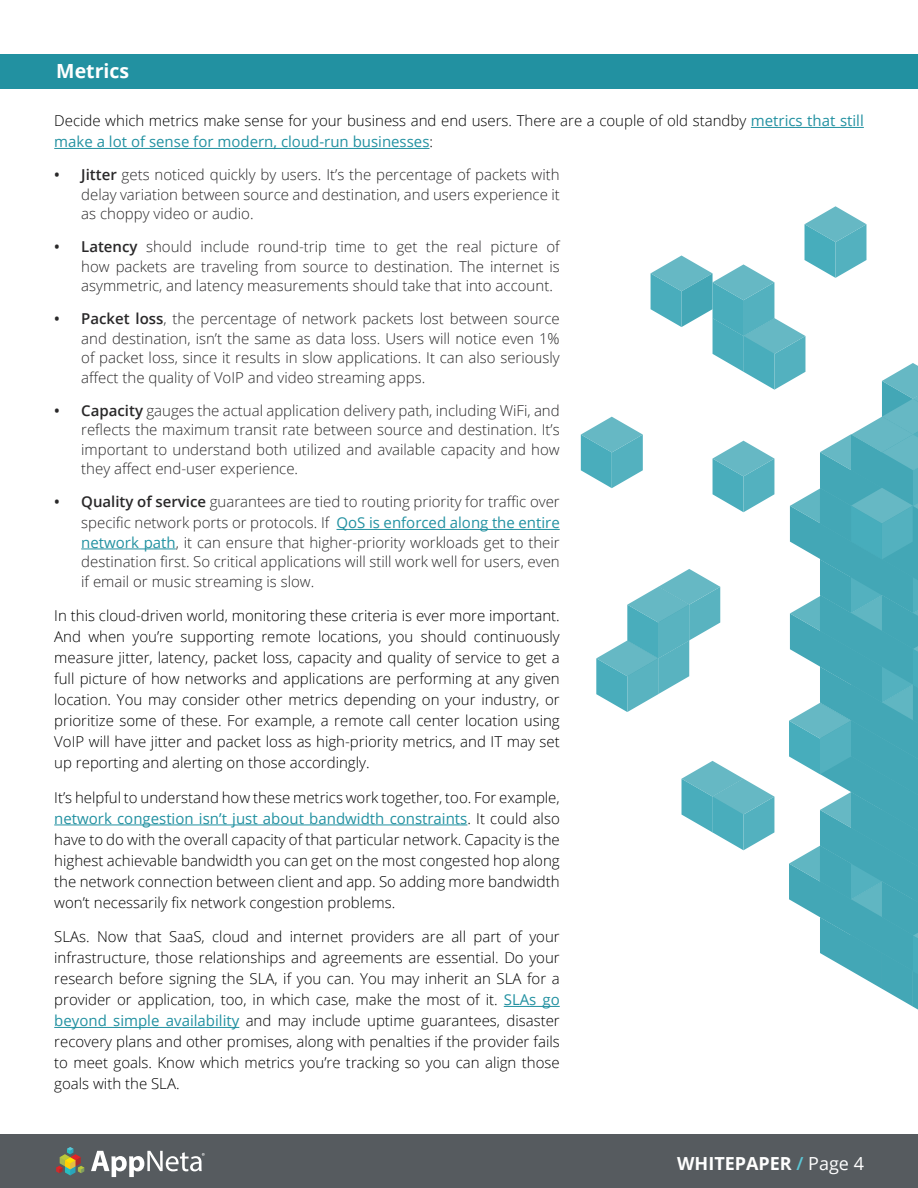
<style>
.page{position:relative;width:918px;height:1188px;background:#fff}
.page>*{position:absolute;margin:0;border:0;box-sizing:border-box;transform-origin:0 0}
.t1{font:700 19.5px "Open Sans";color:#fff}
.t2{font:700 18px "Open Sans";color:#fff}
.t3{font:300 15px/21px "Open Sans";color:#000;text-align:justify}
.t4{font:300 15px/19.5px "Open Sans";color:#292829;text-align:justify}
.s1{font-weight:400;color:#2291a1}
.s2{font-weight:600}
.s3{font-weight:600;color:#5bc7d6}
.s4{font-weight:400}
</style>
<div class="page">
<div style="left:0;top:1134px;width:918px;height:54px;background:#565b5f"></div>
<svg style="left:91px;top:1151px;width:114px;height:26px"></svg>
<svg style="left:56px;top:1147px;width:28px;height:28px"></svg>
<svg style="left:581px;top:206px;width:337px;height:804px"></svg>
<hr style="left:751px;top:127px;width:113px;height:1px;background:#2291a1">
<hr style="left:54px;top:148px;width:375px;height:1px;background:#2291a1">
<hr style="left:337px;top:529px;width:223px;height:1px;background:#2291a1">
<hr style="left:81px;top:549px;width:95px;height:1px;background:#2291a1">
<hr style="left:54px;top:825px;width:413px;height:1px;background:#2291a1">
<hr style="left:504px;top:1006px;width:56px;height:1px;background:#2291a1">
<hr style="left:54px;top:1027px;width:185px;height:1px;background:#2291a1">
<div style="left:0;top:54px;width:918px;height:34px;background:#2291a1"></div>
<h1 class="t1" style="left:56px;top:58px;width:74px">Metrics</h1>
<p class="t3" style="left:54px;top:110px;width:811px">Decide which metrics make sense for your business and end users. There are a couple of old standby <span class="s1">metrics that still make a lot of sense for modern, cloud-run businesses</span>:</p>
<p class="t4" style="left:81px;top:165px;width:480px;text-indent:-27px"><span class="s2">• Jitter</span> gets noticed quickly by users. It’s the percentage of packets with delay variation between source and destination, and users experience it as choppy video or audio.</p>
<p class="t4" style="left:81px;top:237px;width:480px;text-indent:-27px"><span class="s2">• Latency</span> should include round-trip time to get the real picture of how packets are traveling from source to destination. The internet is asymmetric, and latency measurements should take that into account.</p>
<p class="t4" style="left:81px;top:309px;width:480px;text-indent:-27px"><span class="s2">• Packet loss</span>, the percentage of network packets lost between source and destination, isn’t the same as data loss. Users will notice even 1% of packet loss, since it results in slow applications. It can also seriously affect the quality of VoIP and video streaming apps.</p>
<p class="t4" style="left:81px;top:400px;width:480px;text-indent:-27px"><span class="s2">• Capacity</span> gauges the actual application delivery path, including WiFi, and reflects the maximum transit rate between source and destination. It’s important to understand both utilized and available capacity and how they affect end-user experience.</p>
<p class="t4" style="left:54px;top:491px;width:507px;line-height:21px;text-align:right"><span class="s2">• Quality of service</span> guarantees are tied to routing priority for traffic over specific network ports or protocols. If <span class="s1">QoS is enforced along the entire</span></p>
<p class="t4" style="left:81px;top:532px;width:480px"><span class="s1">network path</span>, it can ensure that higher-priority workloads get to their destination first. So critical applications will still work well for users, even if email or music streaming is slow.</p>
<p class="t3" style="left:54px;top:605px;width:507px">In this cloud-driven world, monitoring these criteria is ever more important.<br>And when you’re supporting remote locations, you should continuously measure jitter, latency, packet loss, capacity and quality of service to get a full picture of how networks and applications are performing at any given location. You may consider other metrics depending on your industry, or prioritize some of these. For example, a remote call center location using VoIP will have jitter and packet loss as high-priority metrics, and IT may set up reporting and alerting on those accordingly.</p>
<p class="t3" style="left:54px;top:786px;width:507px">It’s helpful to understand how these metrics work together, too. For example, <span class="s1">network congestion isn’t just about bandwidth constraints</span>. It could also have to do with the overall capacity of that particular network. Capacity is the highest achievable bandwidth you can get on the most congested hop along the network connection between client and app. So adding more bandwidth won’t necessarily fix network congestion problems.</p>
<p class="t3" style="left:54px;top:926px;width:507px">SLAs. Now that SaaS, cloud and internet providers are all part of your infrastructure, those relationships and agreements are essential. Do your research before signing the SLA, if you can. You may inherit an SLA for a provider or application, too, in which case, make the most of it. <span class="s1">SLAs go beyond simple availability</span> and may include uptime guarantees, disaster recovery plans and other promises, along with penalties if the provider fails to meet goals. Know which metrics you’re tracking so you can align those goals with the SLA.</p>
<p class="t2" style="left:677px;top:1151px;width:188px">WHITEPAPER <span class="s3">/</span> <span class="s4">Page 4</span></p>
</div>
